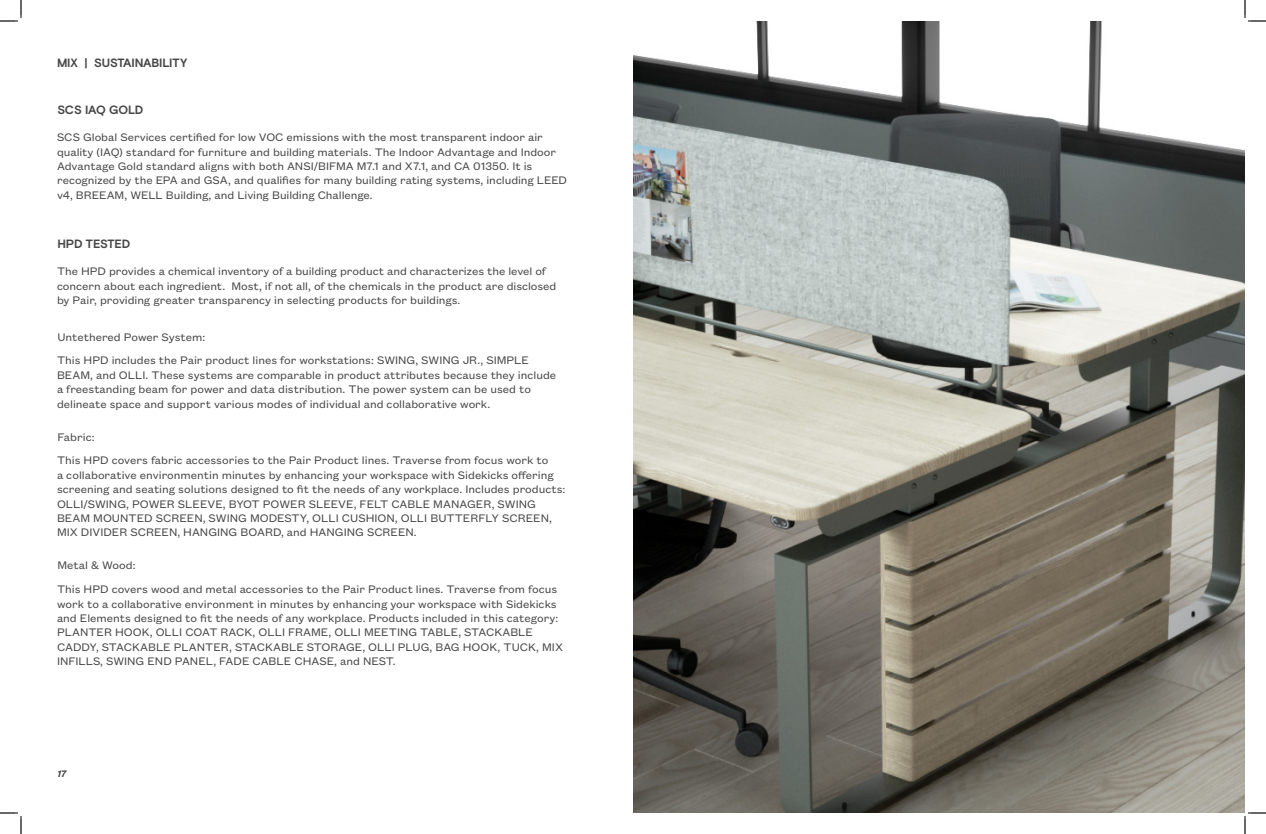
<style>
.page{position:relative;width:1266px;height:834px;background:#fff}
.page>*{position:absolute;margin:0;border:0;box-sizing:border-box;transform-origin:0 0}
.t1{font:12px/14.4px "Founders Grotesk Text";color:#464646}
.t2{font:700 12px "Basis Grotesque Pro";letter-spacing:-.015em;color:#464646}
.t3{font:italic 10px "Founders Grotesk Text";color:#464646}
</style>
<div class="page">
<img style="left:633px;top:21px;width:612px;height:792px">
<svg style="left:0;top:0;width:22px;height:22px"></svg>
<svg style="left:0;top:812px;width:22px;height:22px"></svg>
<svg style="left:1244px;top:0;width:22px;height:22px"></svg>
<svg style="left:1244px;top:812px;width:22px;height:22px"></svg>
<p class="t2" style="left:57px;top:55px;width:132px">MIX | SUSTAINABILITY</p>
<p class="t2" style="left:57px;top:103px;width:88px">SCS IAQ GOLD</p>
<p class="t1" style="left:57px;top:129px;width:512px">SCS Global Services certified for low VOC emissions with the most transparent indoor air quality (IAQ) standard for furniture and building materials. The Indoor Advantage and Indoor Advantage Gold standard aligns with both ANSI/BIFMA M7.1 and X7.1, and CA 01350. It is recognized by the EPA and GSA, and qualifies for many building rating systems, including LEED v4, BREEAM, WELL Building, and Living Building Challenge.</p>
<p class="t2" style="left:57px;top:237px;width:74px">HPD TESTED</p>
<p class="t1" style="left:57px;top:263px;width:501px">The HPD provides a chemical inventory of a building product and characterizes the level of concern about each ingredient. Most, if not all, of the chemicals in the product are disclosed by Pair, providing greater transparency in selecting products for buildings.</p>
<p class="t1" style="left:57px;top:329px;width:149px">Untethered Power System:</p>
<p class="t1" style="left:57px;top:352px;width:501px">This HPD includes the Pair product lines for workstations: SWING, SWING JR., SIMPLE BEAM, and OLLI. These systems are comparable in product attributes because they include a freestanding beam for power and data distribution. The power system can be used to delineate space and support various modes of individual and collaborative work.</p>
<p class="t1" style="left:57px;top:429px;width:39px">Fabric:</p>
<p class="t1" style="left:57px;top:452px;width:510px">This HPD covers fabric accessories to the Pair Product lines. Traverse from focus work to<br>a collaborative environmentin minutes by enhancing your workspace with Sidekicks offering screening and seating solutions designed to fit the needs of any workplace. Includes products:<br>OLLI/SWING, POWER SLEEVE, BYOT POWER SLEEVE, FELT CABLE MANAGER, SWING BEAM MOUNTED SCREEN, SWING MODESTY, OLLI CUSHION, OLLI BUTTERFLY SCREEN, MIX DIVIDER SCREEN, HANGING BOARD, and HANGING SCREEN.</p>
<p class="t1" style="left:57px;top:558px;width:80px">Metal &amp; Wood:</p>
<p class="t1" style="left:57px;top:581px;width:508px">This HPD covers wood and metal accessories to the Pair Product lines. Traverse from focus work to a collaborative environment in minutes by enhancing your workspace with Sidekicks and Elements designed to fit the needs of any workplace. Products included in this category:<br>PLANTER HOOK, OLLI COAT RACK, OLLI FRAME, OLLI MEETING TABLE, STACKABLE CADDY, STACKABLE PLANTER, STACKABLE STORAGE, OLLI PLUG, BAG HOOK, TUCK, MIX INFILLS, SWING END PANEL, FADE CABLE CHASE, and NEST.</p>
<p class="t3" style="left:57px;top:767px;width:11px">17</p>
</div>
